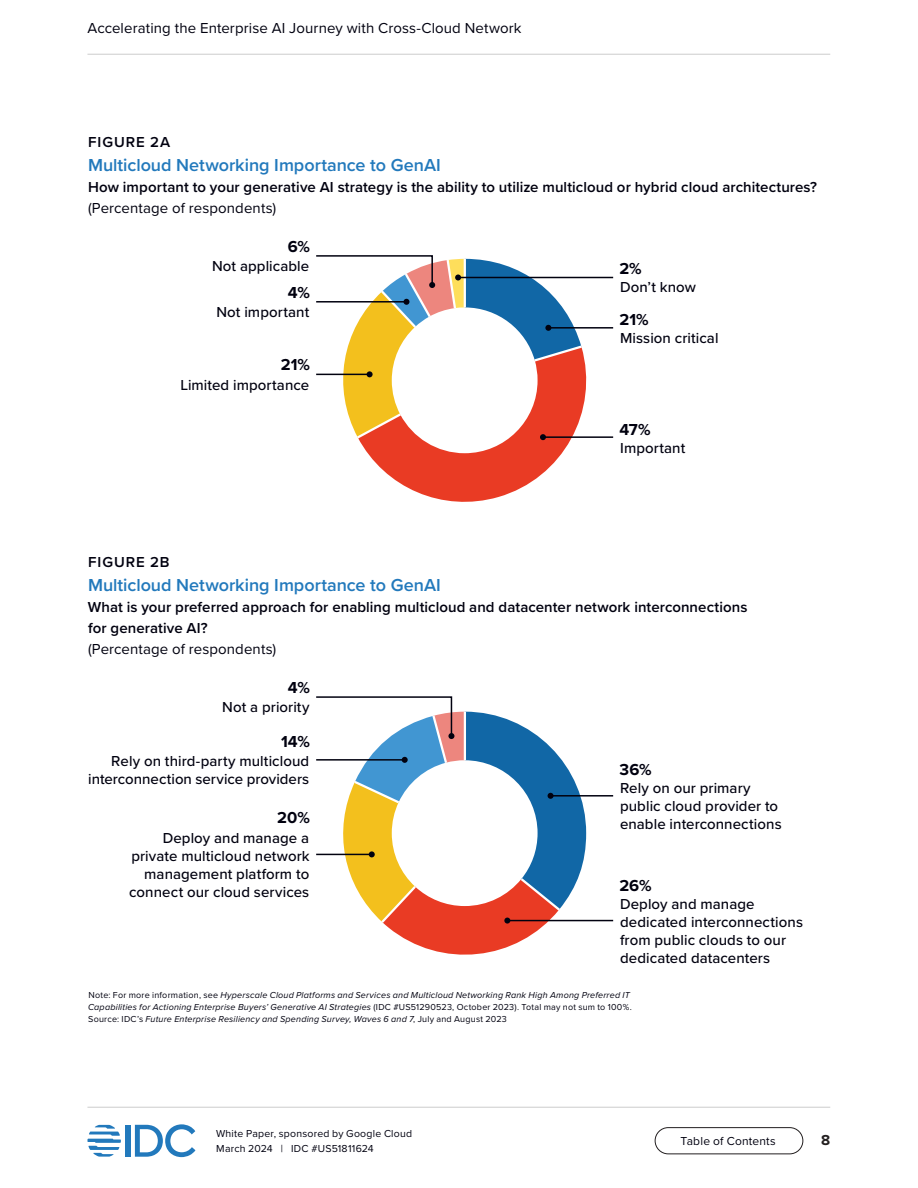
<style>
.page{position:relative;width:918px;height:1188px;background:#fff}
.page>*{position:absolute;margin:0;border:0;box-sizing:border-box;transform-origin:0 0}
.Figure_Heading{font:600 18px "Proxima Nova";color:#2279bc}
.Figure_Value__right_align{font:700 16.5px "Proxima Nova";color:#01010f}
.Figure_Value__left_align{font:700 16.5px "Proxima Nova";color:#01010f}
.Figure_Survey_Question{font:600 15px/21px "Proxima Nova";letter-spacing:.005em;color:#01010f}
.Figure_Sublabel__right_align{font:500 15px/18px "Proxima Nova";letter-spacing:.005em;color:#01010f;text-align:right}
.Figure_Sublabel__left_align{font:500 15px/18px "Proxima Nova";letter-spacing:.005em;color:#01010f}
.Figure_Data_Reference{font:15px "Proxima Nova";letter-spacing:.01em;color:#01010f}
.Figure_Number{font:600 15px "Proxima Nova";letter-spacing:.06em;color:#01010f}
.t1{font:700 15px "Proxima Nova";color:#231f20}
.t2{font:12px "Proxima Nova";letter-spacing:.015em;color:#01010f}
.t3{font:10.5px/15px "Proxima Nova";letter-spacing:.02em;color:#01010f}
.Figure_Notes_and_Sources{font:italic 9px/12px "Proxima Nova";letter-spacing:.02em;color:#01010f}
.s1{font-style:normal}
</style>
<div class="page">
<div style="left:126px;top:1125px;width:5px;height:32px;background:#2279bc"></div>
<svg style="left:135px;top:1124px;width:60px;height:33px"></svg>
<svg style="left:87px;top:1125px;width:34px;height:32px"></svg>
<hr style="left:87px;top:54px;width:743px;height:1px;background:#ccc">
<hr style="left:87px;top:1107px;width:743px;height:1px;background:#ccc">
<div style="left:655px;top:1127px;width:148px;height:27px;border:1px solid #231f20;border-radius:13px"></div>
<hr style="left:543px;top:436px;width:70px;height:2px;background:#01010f">
<hr style="left:551px;top:795px;width:62px;height:2px;background:#01010f">
<hr style="left:548px;top:327px;width:65px;height:2px;background:#01010f">
<hr style="left:507px;top:920px;width:106px;height:1px;background:#01010f">
<svg style="left:316px;top:696px;width:270px;height:259px"></svg>
<hr style="left:458px;top:277px;width:155px;height:1px;background:#01010f">
<svg style="left:316px;top:255px;width:284px;height:247px"></svg>
<h3 class="Figure_Data_Reference" style="left:87px;top:17px;width:436px">Accelerating the Enterprise AI Journey with Cross-Cloud Network</h3>
<p class="Figure_Number" style="left:88px;top:131px;width:83px">FIGURE 2A</p>
<p class="Figure_Heading" style="left:88px;top:152px;width:354px">Multicloud Networking Importance to GenAI</p>
<p class="Figure_Survey_Question" style="left:88px;top:176px;width:730px">How important to your generative AI strategy is the ability to utilize multicloud or hybrid cloud architectures?</p>
<p class="Figure_Data_Reference" style="left:88px;top:197px;width:190px">(Percentage of respondents)</p>
<p class="Figure_Value__right_align" style="left:288px;top:234px;width:24px">6%</p>
<p class="Figure_Sublabel__right_align" style="left:212px;top:257px;width:99px">Not applicable</p>
<p class="Figure_Value__right_align" style="left:288px;top:280px;width:23px">4%</p>
<p class="Figure_Sublabel__right_align" style="left:216px;top:303px;width:94px">Not important</p>
<p class="Figure_Value__right_align" style="left:281px;top:353px;width:31px">21%</p>
<p class="Figure_Sublabel__right_align" style="left:180px;top:375px;width:130px">Limited importance</p>
<p class="Figure_Value__left_align" style="left:619px;top:256px;width:24px">2%</p>
<p class="Figure_Sublabel__left_align" style="left:620px;top:278px;width:77px">Don’t know</p>
<p class="Figure_Value__left_align" style="left:619px;top:307px;width:31px">21%</p>
<p class="Figure_Sublabel__left_align" style="left:620px;top:328px;width:100px">Mission critical</p>
<p class="Figure_Value__left_align" style="left:620px;top:417px;width:33px">47%</p>
<p class="Figure_Sublabel__left_align" style="left:620px;top:438px;width:67px">Important</p>
<p class="Figure_Number" style="left:88px;top:551px;width:83px">FIGURE 2B</p>
<p class="Figure_Heading" style="left:88px;top:572px;width:354px">Multicloud Networking Importance to GenAI</p>
<p class="Figure_Survey_Question" style="left:88px;top:596px;width:661px">What is your preferred approach for enabling multicloud and datacenter network interconnections for generative AI?</p>
<p class="Figure_Data_Reference" style="left:88px;top:638px;width:190px">(Percentage of respondents)</p>
<p class="Figure_Value__right_align" style="left:288px;top:675px;width:23px">4%</p>
<p class="Figure_Sublabel__right_align" style="left:222px;top:698px;width:89px">Not a priority</p>
<p class="Figure_Value__right_align" style="left:281px;top:729px;width:30px">14%</p>
<p class="Figure_Sublabel__right_align" style="left:88px;top:752px;width:223px">Rely on third-party multicloud interconnection service providers</p>
<p class="Figure_Value__right_align" style="left:277px;top:805px;width:34px">20%</p>
<p class="Figure_Sublabel__right_align" style="left:129px;top:828px;width:182px">Deploy and manage a private multicloud network management platform to connect our cloud services</p>
<p class="Figure_Value__left_align" style="left:620px;top:757px;width:33px">36%</p>
<p class="Figure_Sublabel__left_align" style="left:620px;top:779px;width:163px">Rely on our primary public cloud provider to enable interconnections</p>
<p class="Figure_Value__left_align" style="left:619px;top:873px;width:34px">26%</p>
<p class="Figure_Sublabel__left_align" style="left:620px;top:894px;width:184px">Deploy and manage dedicated interconnections from public clouds to our dedicated datacenters</p>
<p class="Figure_Notes_and_Sources" style="left:88px;top:989px;width:545px"><span class="s1">Note: For more information, see</span> Hyperscale Cloud Platforms and Services and Multicloud Networking Rank High Among Preferred IT<br>Capabilities for Actioning Enterprise Buyers’ Generative AI Strategies <span class="s1">(IDC #US51290523, October 2023). Total may not sum to 100%.<br>Source: IDC’s</span> Future Enterprise Resiliency and Spending Survey, Waves 6 and 7<span class="s1">, July and August 2023</span></p>
<p class="t3" style="left:216px;top:1126px;width:198px">White Paper, sponsored by Google Cloud<br>March 2024 | IDC #US51811624</p>
<h3 class="t2" style="left:681px;top:1132px;width:97px">Table of Contents</h3>
<h3 class="t1" style="left:821px;top:1129px;width:11px">8</h3>
</div>
